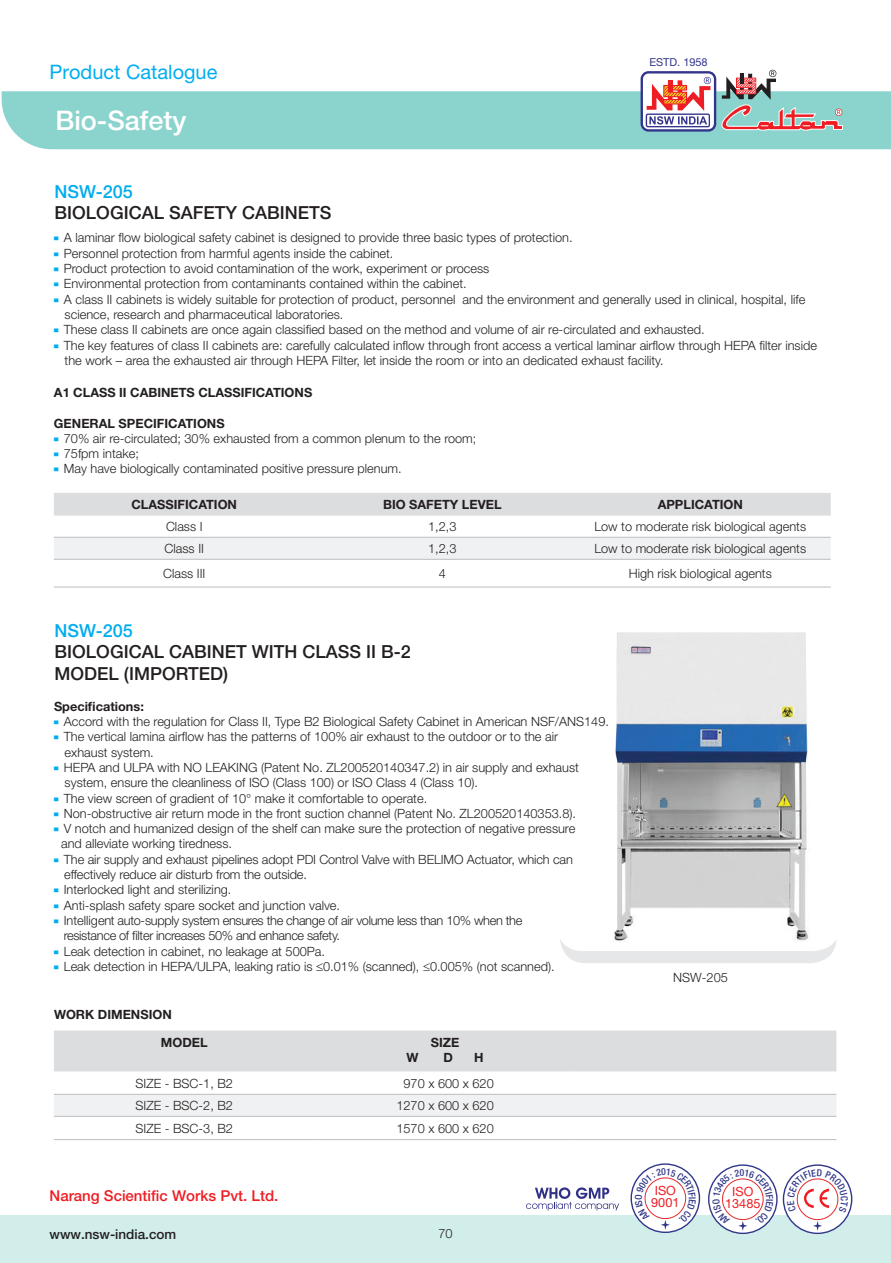
<style>
.page{position:relative;width:891px;height:1263px;background:#fff}
.page>*{position:absolute;margin:0;border:0;box-sizing:border-box;transform-origin:0 0}
.t1{font:500 27px "Helvetica Neue";color:#fff}
.t2{font:19.95px "Helvetica Neue";color:#00aeef}
.t3{font:500 18px/21.6px "Helvetica Neue";color:#231f20}
.t4{font:500 18px "Helvetica Neue";color:#00aeef}
.t5{font:500 15px "Helvetica Neue";color:#ee1d23}
.t6{font:500 13.5px "Helvetica Neue";color:#231f20}
.t7{font:300 12.75px/15.3px "Helvetica Neue";color:#231f20}
.t8{font:300 12.75px "Helvetica Neue";letter-spacing:-.025em;color:#231f20}
.t9{font:700 12.75px/27.3px "Helvetica Neue";color:#231f20}
.t10{font:12.75px/11.6px "Helvetica Neue";color:#ee1d23;text-align:center}
.t11{font:10.95px "Helvetica Neue";color:#33358b}
.s1{font-family:"Arial";font-weight:400;font-size:6px;color:#00aeef}
.s2{font-weight:700}
</style>
<div class="page">
<div style="left:2px;top:91px;width:889px;height:58px;background:#8bd4ce"></div>
<div style="left:0;top:1215px;width:891px;height:48px;background:#d1eeeb"></div>
<svg style="left:526px;top:1187px;width:93px;height:23px"></svg>
<div style="left:642px;top:72px;width:73px;height:58px;background:#fff;border-radius:7px"></div>
<div style="left:641px;top:71px;width:75px;height:61px;border:2px solid #33358b;border-radius:7px"></div>
<div style="left:646px;top:113px;width:64px;height:14px;border:1px solid #33358b;border-radius:2px"></div>
<svg style="left:647px;top:70px;width:196px;height:62px"></svg>
<img style="left:614px;top:632px;width:195px;height:306px">
<svg style="left:560px;top:938px;width:277px;height:25px"></svg>
<div style="left:54px;top:1030px;width:782px;height:40px;background:#dcdddf"></div>
<svg style="left:54px;top:1071px;width:782px;height:23px"></svg>
<div style="left:54px;top:1095px;width:782px;height:21px;background:#f0f1f2"></div>
<hr style="left:54px;top:1094px;width:261px;height:1px;background:#bcbdc0">
<hr style="left:315px;top:1094px;width:261px;height:1px;background:#bcbdc0">
<hr style="left:576px;top:1094px;width:260px;height:1px;background:#bcbdc0">
<hr style="left:54px;top:1116px;width:261px;height:1px;background:#bcbdc0">
<hr style="left:315px;top:1116px;width:261px;height:1px;background:#bcbdc0">
<hr style="left:576px;top:1116px;width:260px;height:1px;background:#bcbdc0">
<hr style="left:54px;top:1139px;width:261px;height:1px;background:#bcbdc0">
<hr style="left:315px;top:1139px;width:261px;height:1px;background:#bcbdc0">
<hr style="left:576px;top:1139px;width:260px;height:1px;background:#bcbdc0">
<hr style="left:54px;top:1070px;width:261px;height:1px;background:#dcdddf">
<hr style="left:315px;top:1070px;width:261px;height:1px;background:#dcdddf">
<hr style="left:576px;top:1070px;width:260px;height:1px;background:#dcdddf">
<div style="left:54px;top:493px;width:777px;height:21px;background:#dcdddf"></div>
<svg style="left:54px;top:515px;width:777px;height:22px"></svg>
<div style="left:54px;top:538px;width:777px;height:21px;background:#f0f1f2"></div>
<hr style="left:54px;top:537px;width:261px;height:1px;background:#bcbdc0">
<hr style="left:315px;top:537px;width:255px;height:1px;background:#bcbdc0">
<hr style="left:570px;top:537px;width:261px;height:1px;background:#bcbdc0">
<hr style="left:54px;top:559px;width:261px;height:1px;background:#bcbdc0">
<hr style="left:315px;top:559px;width:255px;height:1px;background:#bcbdc0">
<hr style="left:570px;top:559px;width:261px;height:1px;background:#bcbdc0">
<hr style="left:54px;top:586px;width:261px;height:1px;background:#bcbdc0">
<hr style="left:315px;top:586px;width:255px;height:1px;background:#bcbdc0">
<hr style="left:570px;top:586px;width:261px;height:1px;background:#bcbdc0">
<hr style="left:54px;top:514px;width:261px;height:1px;background:#dcdddf">
<hr style="left:315px;top:514px;width:255px;height:1px;background:#dcdddf">
<hr style="left:570px;top:514px;width:261px;height:1px;background:#dcdddf">
<svg style="left:708px;top:1164px;width:144px;height:70px"></svg>
<svg style="left:631px;top:1163px;width:69px;height:70px"></svg>
<h2 class="t2" style="left:50px;top:60px;width:169px">Product Catalogue</h2>
<h1 class="t1" style="left:55px;top:105px;width:133px">Bio-Safety</h1>
<h3 class="t4" style="left:55px;top:180px;width:80px">NSW-205</h3>
<h3 class="t3" style="left:55px;top:202px;width:278px">BIOLOGICAL SAFETY CABINETS</h3>
<p class="t11" style="left:649px;top:55px;width:60px">ESTD. 1958</p>
<p class="t7" style="left:54px;top:230px;width:520px"><span class="s1">▀</span> A laminar flow biological safety cabinet is designed to provide three basic types of protection.</p>
<p class="t7" style="left:54px;top:245px;width:341px"><span class="s1">▀</span> Personnel protection from harmful agents inside the cabinet.</p>
<p class="t7" style="left:54px;top:260px;width:437px"><span class="s1">▀</span> Product protection to avoid contamination of the work, experiment or process</p>
<p class="t7" style="left:54px;top:276px;width:414px"><span class="s1">▀</span> Environmental protection from contaminants contained within the cabinet.</p>
<p class="t7" style="left:54px;top:291px;width:753px"><span class="s1">▀</span> A class II cabinets is widely suitable for protection of product, personnel and the environment and generally used in clinical, hospital, life</p>
<p class="t7" style="left:65px;top:306px;width:280px">science, research and pharmaceutical laboratories.</p>
<p class="t7" style="left:54px;top:322px;width:652px"><span class="s1">▀</span> These class II cabinets are once again classified based on the method and volume of air re-circulated and exhausted.</p>
<p class="t7" style="left:54px;top:337px;width:765px"><span class="s1">▀</span> The key features of class II cabinets are: carefully calculated inflow through front access a vertical laminar airflow through HEPA filter inside</p>
<p class="t7" style="left:65px;top:352px;width:600px">the work – area the exhausted air through HEPA Filter, let inside the room or into an dedicated exhaust facility.</p>
<p class="t9" style="left:54px;top:378px;width:260px">A1 CLASS II CABINETS CLASSIFICATIONS</p>
<p class="t7" style="left:54px;top:415px;width:424px"><span class="s2">GENERAL SPECIFICATIONS<br></span><span class="s1">▀</span> 70% air re-circulated; 30% exhausted from a common plenum to the room; <span class="s1">▀</span> 75fpm intake;<br><span class="s1">▀</span> May have biologically contaminated positive pressure plenum.</p>
<p class="t9" style="left:132px;top:490px;width:107px">CLASSIFICATION</p>
<p class="t9" style="left:383px;top:490px;width:120px">BIO SAFETY LEVEL</p>
<p class="t9" style="left:658px;top:490px;width:87px">APPLICATION</p>
<p class="t7" style="left:166px;top:519px;width:38px">Class I</p>
<p class="t7" style="left:428px;top:519px;width:30px">1,2,3</p>
<p class="t7" style="left:594px;top:519px;width:213px">Low to moderate risk biological agents</p>
<p class="t7" style="left:165px;top:541px;width:41px">Class II</p>
<p class="t7" style="left:428px;top:541px;width:30px">1,2,3</p>
<p class="t7" style="left:594px;top:541px;width:213px">Low to moderate risk biological agents</p>
<p class="t7" style="left:163px;top:566px;width:44px">Class III</p>
<p class="t7" style="left:439px;top:566px;width:9px">4</p>
<p class="t7" style="left:629px;top:566px;width:145px">High risk biological agents</p>
<h3 class="t4" style="left:55px;top:619px;width:80px">NSW-205</h3>
<h3 class="t3" style="left:55px;top:641px;width:358px">BIOLOGICAL CABINET WITH CLASS II B-2<br>MODEL (IMPORTED)</h3>
<p class="t9" style="left:54px;top:692px;width:91px">Specifications:</p>
<p class="t7" style="left:54px;top:713px;width:556px"><span class="s1">▀</span> Accord with the regulation for Class II, Type B2 Biological Safety Cabinet in American NSF/ANS149.</p>
<p class="t7" style="left:54px;top:729px;width:506px"><span class="s1">▀</span> The vertical lamina airflow has the patterns of 100% air exhaust to the outdoor or to the air</p>
<p class="t7" style="left:65px;top:744px;width:91px">exhaust system.</p>
<p class="t7" style="left:54px;top:759px;width:526px"><span class="s1">▀</span> HEPA and ULPA with NO LEAKING (Patent No. ZL200520140347.2) in air supply and exhaust</p>
<p class="t7" style="left:65px;top:774px;width:415px">system, ensure the cleanliness of ISO (Class 100) or ISO Class 4 (Class 10).</p>
<p class="t7" style="left:54px;top:790px;width:375px"><span class="s1">▀</span> The view screen of gradient of 10° make it comfortable to operate.</p>
<p class="t7" style="left:54px;top:805px;width:524px"><span class="s1">▀</span> Non-obstructive air return mode in the front suction channel (Patent No. ZL200520140353.8).</p>
<p class="t7" style="left:54px;top:820px;width:523px"><span class="s1">▀</span> V notch and humanized design of the shelf can make sure the protection of negative pressure</p>
<p class="t7" style="left:61px;top:836px;width:172px">and alleviate working tiredness.</p>
<p class="t7" style="left:54px;top:851px;width:520px"><span class="s1">▀</span> The air supply and exhaust pipelines adopt PDI Control Valve with BELIMO Actuator, which can</p>
<p class="t7" style="left:64px;top:866px;width:244px">effectively reduce air disturb from the outside.</p>
<p class="t7" style="left:54px;top:882px;width:179px"><span class="s1">▀</span> Interlocked light and sterilizing.</p>
<p class="t7" style="left:54px;top:897px;width:288px"><span class="s1">▀</span> Anti-splash safety spare socket and junction valve.</p>
<p class="t8" style="left:54px;top:912px;width:470px"><span class="s1">▀</span> Intelligent auto-supply system ensures the change of air volume less than 10% when the</p>
<p class="t8" style="left:64px;top:928px;width:278px">resistance of filter increases 50% and enhance safety.</p>
<p class="t7" style="left:54px;top:943px;width:273px"><span class="s1">▀</span> Leak detection in cabinet, no leakage at 500Pa.</p>
<p class="t7" style="left:54px;top:958px;width:502px"><span class="s1">▀</span> Leak detection in HEPA/ULPA, leaking ratio is ≤0.01% (scanned), ≤0.005% (not scanned).</p>
<p class="t9" style="left:161px;top:1000px;width:48px;text-indent:-107px">WORK DIMENSION<br>MODEL</p>
<p class="t9" style="left:431px;top:1028px;width:30px">SIZE</p>
<p class="t9" style="left:407px;top:1043px;width:14px">W</p>
<p class="t9" style="left:443px;top:1043px;width:11px">D</p>
<p class="t9" style="left:474px;top:1043px;width:11px">H</p>
<p class="t7" style="left:136px;top:1075px;width:99px">SIZE - BSC-1, B2</p>
<p class="t7" style="left:404px;top:1075px;width:92px">970 x 600 x 620</p>
<p class="t7" style="left:136px;top:1097px;width:99px">SIZE - BSC-2, B2</p>
<p class="t7" style="left:396px;top:1097px;width:99px">1270 x 600 x 620</p>
<p class="t7" style="left:136px;top:1120px;width:99px">SIZE - BSC-3, B2</p>
<p class="t7" style="left:396px;top:1120px;width:99px">1570 x 600 x 620</p>
<p class="t7" style="left:673px;top:969px;width:56px">NSW-205</p>
<p class="t10" style="left:651px;top:1184px;width:30px;text-align:left">ISO<br>9001</p>
<p class="t5" style="left:50px;top:1187px;width:230px">Narang Scientific Works Pvt. Ltd.</p>
<p class="t10" style="left:725px;top:1185px;width:37px">ISO<br>13485</p>
<p class="t6" style="left:50px;top:1225px;width:128px">www.nsw-india.com</p>
<p class="t7" style="left:438px;top:1225px;width:16px">70</p>
</div>
